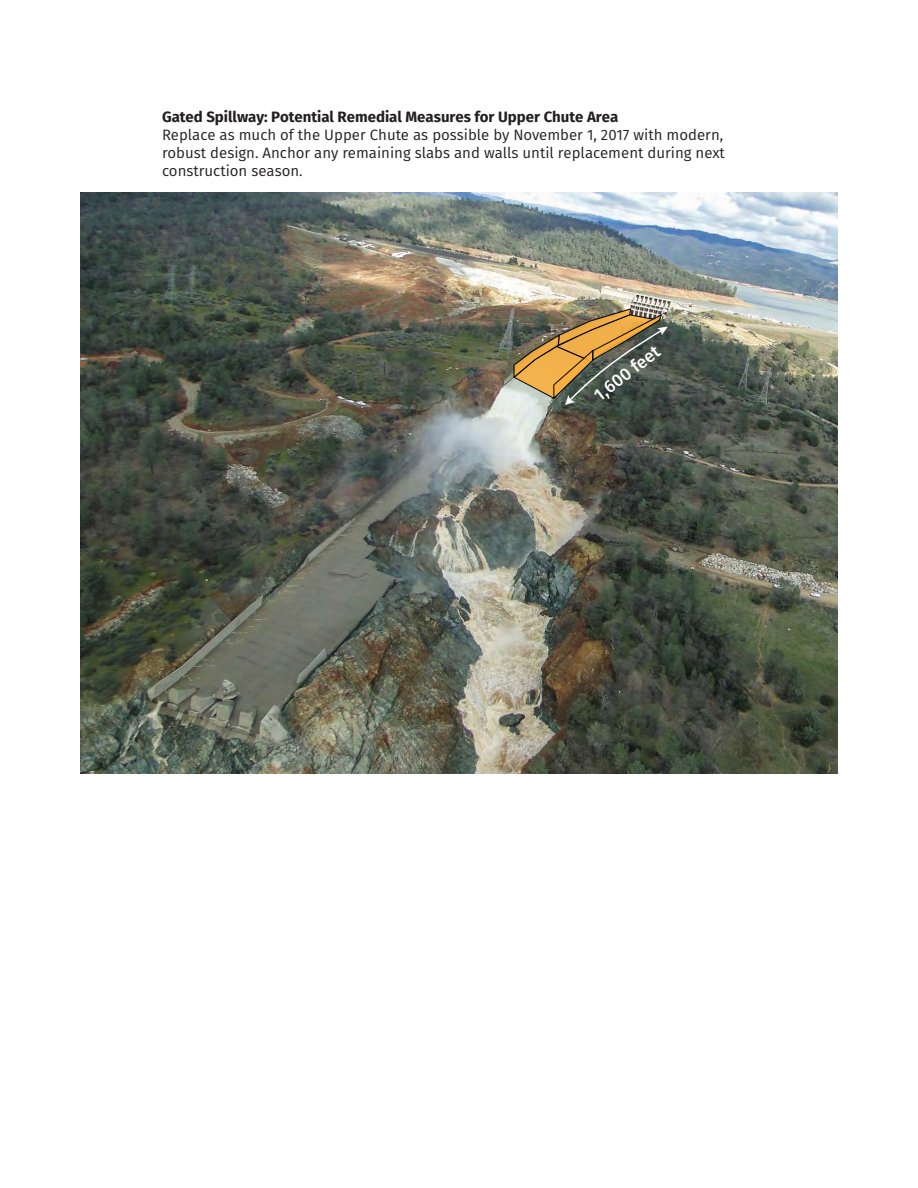
<style>
.page{position:relative;width:918px;height:1188px;background:#fff}
.page>*{position:absolute;margin:0;border:0;box-sizing:border-box;transform-origin:0 0}
.t1{font:500 17.55px "Fira Sans";color:#fff}
.caption_body{font:15px/18px "Fira Sans";color:#231f20;text-align:justify}
.caption_title{font:700 15px "Fira Sans";color:#231f20}
</style>
<div class="page">
<img style="left:80px;top:193px;width:758px;height:581px">
<img style="left:514px;top:308px;width:154px;height:97px">
<p class="caption_title" style="left:162px;top:104px;width:458px">Gated Spillway: Potential Remedial Measures for Upper Chute Area</p>
<p class="caption_body" style="left:162px;top:125px;width:564px">Replace as much of the Upper Chute as possible by November 1, 2017 with modern, robust design. Anchor any remaining slabs and walls until replacement during next construction season.</p>
<p class="t1" style="left:587px;top:386px;width:80px;rotate:-38deg">1,600 feet</p>
</div>
